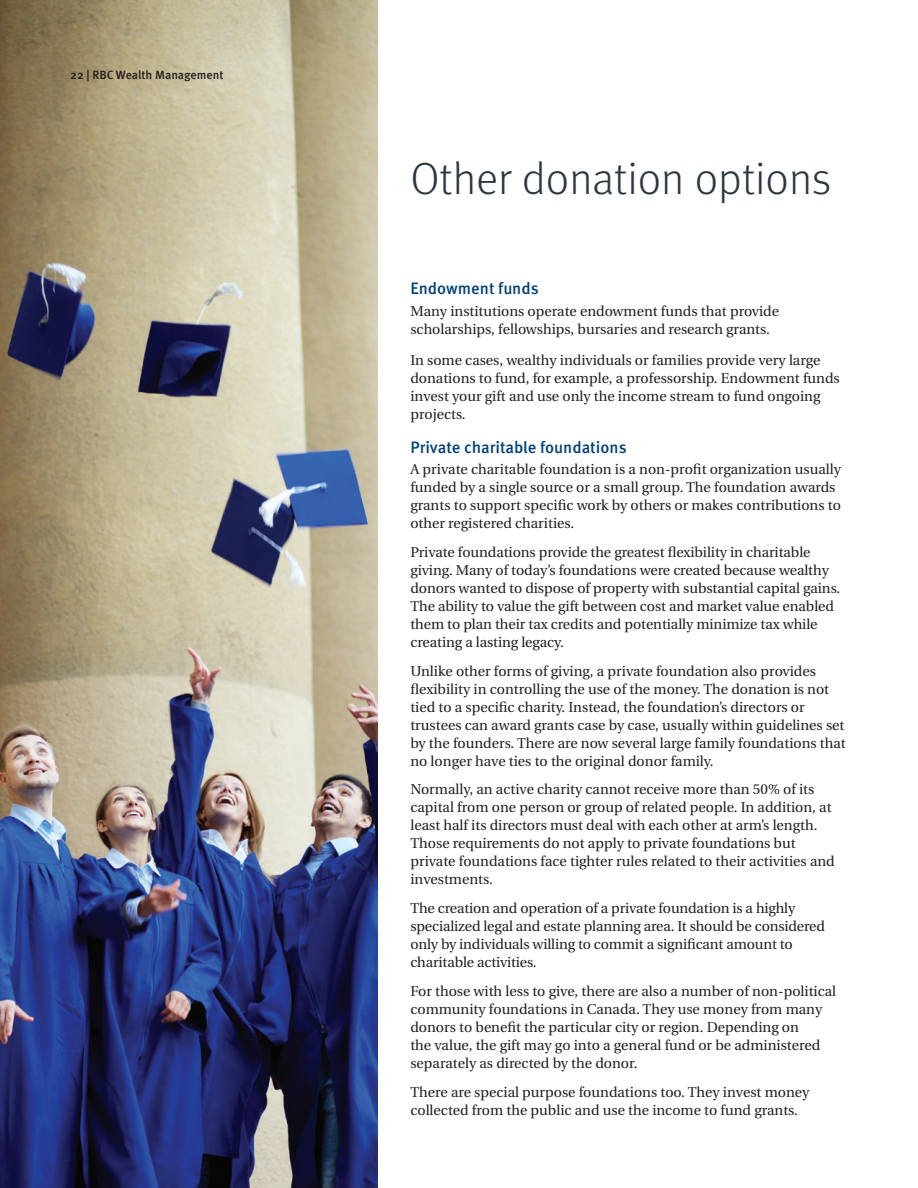
<style>
.page{position:relative;width:918px;height:1188px;background:#fff}
.page>*{position:absolute;margin:0;border:0;box-sizing:border-box;transform-origin:0 0}
.t1{font:300 45px "Meta OT";color:#2c3840}
.t2{font:500 16.5px "Meta OT";color:#004279}
.t3{font:14.25px/18px "Utopia";color:#231f20}
.t4{font:500 12px "Meta OT";color:#231f20}
</style>
<div class="page">
<img style="left:0;top:0;width:378px;height:1188px">
<p class="t4" style="left:70px;top:68px;width:155px">22 | RBC Wealth Management</p>
<h1 class="t1" style="left:410px;top:152px;width:422px">Other donation options</h1>
<p class="t2" style="left:410px;top:278px;width:130px">Endowment funds</p>
<p class="t3" style="left:410px;top:302px;width:370px">Many institutions operate endowment funds that provide scholarships, fellowships, bursaries and research grants.</p>
<p class="t3" style="left:410px;top:352px;width:431px">In some cases, wealthy individuals or families provide very large donations to fund, for example, a professorship. Endowment funds invest your gift and use only the income stream to fund ongoing projects.</p>
<p class="t2" style="left:410px;top:437px;width:218px">Private charitable foundations</p>
<p class="t3" style="left:410px;top:460px;width:432px">A private charitable foundation is a non-profit organization usually funded by a single source or a small group. The foundation awards grants to support specific work by others or makes contributions to other registered charities.</p>
<p class="t3" style="left:410px;top:543px;width:431px">Private foundations provide the greatest flexibility in charitable giving. Many of today’s foundations were created because wealthy donors wanted to dispose of property with substantial capital gains.<br>The ability to value the gift between cost and market value enabled them to plan their tax credits and potentially minimize tax while creating a lasting legacy.</p>
<p class="t3" style="left:410px;top:662px;width:437px">Unlike other forms of giving, a private foundation also provides flexibility in controlling the use of the money. The donation is not tied to a specific charity. Instead, the foundation’s directors or trustees can award grants case by case, usually within guidelines set by the founders. There are now several large family foundations that no longer have ties to the original donor family.</p>
<p class="t3" style="left:410px;top:781px;width:426px">Normally, an active charity cannot receive more than 50% of its capital from one person or group of related people. In addition, at least half its directors must deal with each other at arm’s length.<br>Those requirements do not apply to private foundations but private foundations face tighter rules related to their activities and investments.</p>
<p class="t3" style="left:410px;top:900px;width:416px">The creation and operation of a private foundation is a highly specialized legal and estate planning area. It should be considered only by individuals willing to commit a significant amount to charitable activities.</p>
<p class="t3" style="left:410px;top:982px;width:427px">For those with less to give, there are also a number of non-political community foundations in Canada. They use money from many donors to benefit the particular city or region. Depending on<br>the value, the gift may go into a general fund or be administered separately as directed by the donor.</p>
<p class="t3" style="left:410px;top:1083px;width:401px">There are special purpose foundations too. They invest money collected from the public and use the income to fund grants.</p>
</div>
